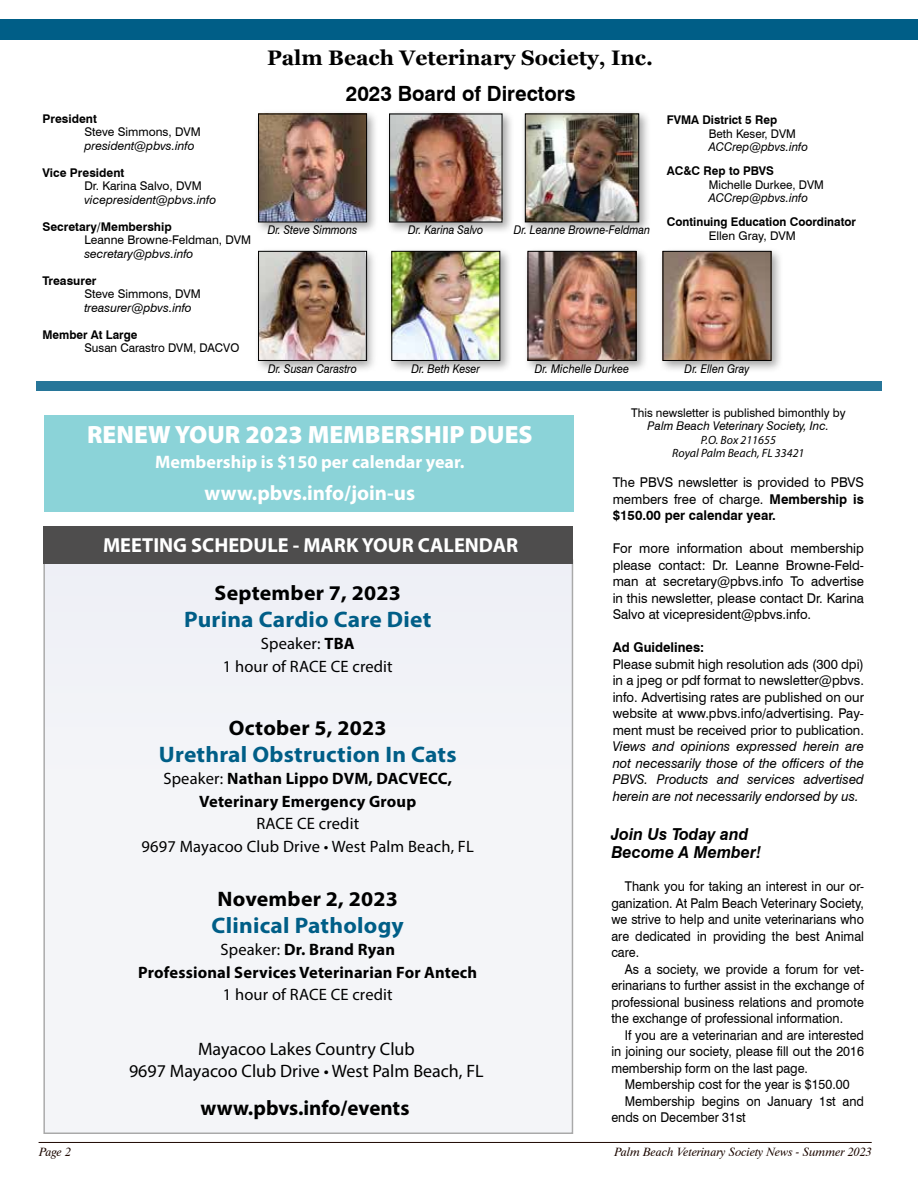
<style>
.page{position:relative;width:918px;height:1188px;background:#fff}
.page>*{position:absolute;margin:0;border:0;box-sizing:border-box;transform-origin:0 0}
.t1{font:900 25.05px "Myriad Pro";color:#fff}
.t2{font:700 22.5px "Myriad Pro";letter-spacing:.01em;color:#005e87;scale:1.04 1}
.t3{font:700 21px "Myriad Pro";letter-spacing:.01em;color:#000;scale:1.04 1}
.t4{font:700 21px "Georgia";color:#000}
.t5{font:700 21px "Swiss 721 BT";color:#000}
.t6{font:700 21px "Myriad Pro";letter-spacing:.01em;color:#000}
.t7{font:700 20.85px "Myriad Pro";color:#fff}
.t8{font:700 20.4px "Myriad Pro";color:#fff}
.t9{font:700 18.15px "Myriad Pro";color:#fff}
.t10{font:18px/21.6px "Myriad Pro";color:#000;text-align:center}
.t11{font:700 16.5px/22.5px "Myriad Pro";letter-spacing:.01em;color:#000;text-align:center}
.t12{font:16.5px/22.5px "Myriad Pro";letter-spacing:.01em;color:#000;text-align:center}
.t13{font:italic 700 16.5px/18px "Swiss 721 BT";color:#000}
.t14{font:13.5px/16.5px "Swiss 721 BT";color:#000;text-align:justify;scale:.93 1}
.t15{font:13.5px/16.5px "Swiss 721 BT";color:#000;text-align:justify}
.t16{font:italic 13.5px/16.5px "Swiss 721 BT";color:#000;text-align:justify}
.t17{font:700 13.5px "Swiss 721 BT";color:#000}
.t18{font:12px "Swiss 721 BT";color:#000}
.t19{font:italic 12px "Swiss 721 BT";color:#000}
.t20{font:700 12px "Swiss 721 BT";color:#000}
.t21{font:italic 12px "Swiss 721 BT";color:#000;scale:.9 1}
.t22{font:italic 12px "Dutch 801 BT";color:#1c0700}
.t23{font:italic 12px/13.5px "Myriad Pro";color:#000;text-align:center}
.s1{font-weight:700}
.s2{font-weight:400}
</style>
<div class="page">
<div style="left:44px;top:560px;width:528px;height:573px;background:#f4f5f8"></div>
<hr style="left:39px;top:1142px;width:833px;height:1px;background:#1c0700">
<div style="left:36px;top:382px;width:846px;height:9px;background:#277699"></div>
<div style="left:43px;top:526px;width:530px;height:38px;background:#4e4d4d"></div>
<div style="left:521px;top:109px;width:130px;height:126px;background:#000;opacity:.35"></div>
<img style="left:527px;top:116px;width:110px;height:104px">
<div style="left:525px;top:114px;width:114px;height:108px;border:1px solid #000"></div>
<div style="left:254px;top:109px;width:125px;height:126px;background:#000;opacity:.35"></div>
<img style="left:260px;top:116px;width:105px;height:104px">
<div style="left:258px;top:114px;width:109px;height:108px;border:1px solid #000"></div>
<div style="left:385px;top:109px;width:130px;height:126px;background:#000;opacity:.35"></div>
<img style="left:391px;top:116px;width:109px;height:104px">
<div style="left:389px;top:114px;width:113px;height:108px;border:1px solid #000"></div>
<div style="left:254px;top:247px;width:125px;height:126px;background:#000;opacity:.35"></div>
<img style="left:260px;top:253px;width:104px;height:106px">
<div style="left:258px;top:251px;width:109px;height:110px;border:1px solid #000"></div>
<div style="left:387px;top:247px;width:125px;height:126px;background:#000;opacity:.35"></div>
<img style="left:393px;top:253px;width:105px;height:106px">
<div style="left:391px;top:251px;width:109px;height:110px;border:1px solid #000"></div>
<div style="left:523px;top:247px;width:126px;height:126px;background:#000;opacity:.35"></div>
<img style="left:530px;top:253px;width:104px;height:106px">
<div style="left:528px;top:251px;width:108px;height:110px;border:1px solid #000"></div>
<div style="left:0;top:19px;width:918px;height:21px;background:#005e87"></div>
<div style="left:658px;top:247px;width:126px;height:126px;background:#000;opacity:.35"></div>
<img style="left:665px;top:253px;width:104px;height:106px">
<div style="left:663px;top:251px;width:108px;height:110px;border:1px solid #000"></div>
<div style="left:44px;top:415px;width:530px;height:97px;background:#8bd3d8"></div>
<h3 class="t4" style="left:267px;top:42px;width:387px">Palm Beach Veterinary Society, Inc.</h3>
<p class="t20" style="left:42px;top:111px;width:56px">President</p>
<p class="t18" style="left:84px;top:125px;width:118px">Steve Simmons, DVM</p>
<p class="t19" style="left:84px;top:138px;width:112px">president@pbvs.info</p>
<p class="t20" style="left:42px;top:165px;width:83px">Vice President</p>
<p class="t18" style="left:84px;top:179px;width:119px">Dr. Karina Salvo, DVM</p>
<p class="t19" style="left:84px;top:192px;width:133px">vicepresident@pbvs.info</p>
<p class="t20" style="left:42px;top:219px;width:131px">Secretary/Membership</p>
<p class="t18" style="left:84px;top:233px;width:168px">Leanne Browne-Feldman, DVM</p>
<p class="t19" style="left:84px;top:246px;width:111px">secretary@pbvs.info</p>
<p class="t20" style="left:42px;top:273px;width:56px">Treasurer</p>
<p class="t18" style="left:84px;top:287px;width:118px">Steve Simmons, DVM</p>
<p class="t19" style="left:84px;top:300px;width:109px">treasurer@pbvs.info</p>
<p class="t20" style="left:42px;top:327px;width:97px">Member At Large</p>
<p class="t18" style="left:84px;top:341px;width:156px">Susan Carastro DVM, DACVO</p>
<h3 class="t5" style="left:346px;top:80px;width:231px">2023 Board of Directors</h3>
<p class="t21" style="left:268px;top:223px;width:101px">Dr. Steve Simmons</p>
<p class="t21" style="left:408px;top:223px;width:85px">Dr. Karina Salvo</p>
<p class="t21" style="left:514px;top:223px;width:153px">Dr. Leanne Browne-Feldman</p>
<p class="t20" style="left:667px;top:113px;width:112px">FVMA District 5 Rep</p>
<p class="t18" style="left:709px;top:126px;width:88px">Beth Keser, DVM</p>
<p class="t19" style="left:709px;top:140px;width:101px">ACCrep@pbvs.info</p>
<p class="t20" style="left:667px;top:164px;width:109px">AC&amp;C Rep to PBVS</p>
<p class="t18" style="left:709px;top:177px;width:116px">Michelle Durkee, DVM</p>
<p class="t19" style="left:709px;top:191px;width:101px">ACCrep@pbvs.info</p>
<p class="t20" style="left:667px;top:215px;width:191px">Continuing Education Coordinator</p>
<p class="t18" style="left:709px;top:228px;width:88px">Ellen Gray, DVM</p>
<p class="t21" style="left:268px;top:361px;width:100px">Dr. Susan Carastro</p>
<p class="t21" style="left:411px;top:361px;width:78px">Dr. Beth Keser</p>
<p class="t21" style="left:535px;top:361px;width:106px">Dr. Michelle Durkee</p>
<p class="t21" style="left:685px;top:361px;width:73px">Dr. Ellen Gray</p>
<h1 class="t1" style="left:87px;top:418px;width:447px">RENEW YOUR 2023 MEMBERSHIP DUES</h1>
<h3 class="t9" style="left:155px;top:450px;width:311px">Membership is $150 per calendar year.</h3>
<h3 class="t7" style="left:205px;top:479px;width:212px">www.pbvs.info/join-us</h3>
<h3 class="t8" style="left:103px;top:532px;width:417px">MEETING SCHEDULE - MARK YOUR CALENDAR</h3>
<h3 class="t3" style="left:215px;top:579px;width:181px">September 7, 2023</h3>
<h2 class="t2" style="left:184px;top:605px;width:239px">Purina Cardio Care Diet</h2>
<p class="t12" style="left:223px;top:632px;width:172px">Speaker: <span class="s1">TBA<br></span>1 hour of RACE CE credit</p>
<h3 class="t3" style="left:229px;top:714px;width:153px">October 5, 2023</h3>
<h2 class="t2" style="left:159px;top:740px;width:288px">Urethral Obstruction In Cats</h2>
<p class="t11" style="left:163px;top:767px;width:290px"><span class="s2">Speaker:</span> Nathan Lippo DVM, DACVECC,<br>Veterinary Emergency Group</p>
<p class="t12" style="left:142px;top:812px;width:334px">RACE CE credit<br>9697 Mayacoo Club Drive • West Palm Beach, FL</p>
<h3 class="t3" style="left:218px;top:885px;width:175px">November 2, 2023</h3>
<h2 class="t2" style="left:212px;top:911px;width:186px">Clinical Pathology</h2>
<p class="t11" style="left:138px;top:938px;width:340px"><span class="s2">Speaker:</span> Dr. Brand Ryan<br>Professional Services Veterinarian For Antech</p>
<p class="t12" style="left:223px;top:983px;width:172px">1 hour of RACE CE credit</p>
<h3 class="t10" style="left:129px;top:1038px;width:356px">Mayacoo Lakes Country Club<br>9697 Mayacoo Club Drive • West Palm Beach, FL</h3>
<h3 class="t6" style="left:200px;top:1094px;width:211px">www.pbvs.info/events</h3>
<p class="t18" style="left:631px;top:405px;width:216px">This newsletter is published bimonthly by</p>
<p class="t19" style="left:648px;top:419px;width:183px">Palm Beach Veterinary Society, Inc.</p>
<p class="t23" style="left:672px;top:433px;width:134px">P.O. Box 211655<br>Royal Palm Beach, FL 33421</p>
<p class="t15" style="left:613px;top:474px;width:253px">The PBVS newsletter is provided to PBVS members free of charge. <span class="s1">Membership is $150.00 per calendar year.</span></p>
<p class="t15" style="left:613px;top:540px;width:253px">For more information about membership please contact: Dr. Leanne Browne-Feld&shy;man at secretary@pbvs.info To advertise in this newsletter, please contact Dr. Karina Salvo at vicepresident@pbvs.info.</p>
<p class="t17" style="left:613px;top:639px;width:93px">Ad Guidelines:</p>
<p class="t15" style="left:613px;top:655px;width:253px">Please submit high resolution ads (300 dpi) in a jpeg or pdf format to newsletter@pbvs. info. Advertising rates are published on our website at www.pbvs.info/advertising. Pay&shy;ment must be received prior to publication.</p>
<p class="t16" style="left:613px;top:738px;width:253px">Views and opinions expressed herein are not necessarily those of the officers of the PBVS. Products and services advertised herein are not necessarily endorsed by us.</p>
<p class="t13" style="left:611px;top:825px;width:152px">Join Us Today and<br>Become A Member!</p>
<p class="t14" style="left:611px;top:878px;width:273px;text-indent:14px">Thank you for taking an interest in our or&shy;ganization. At Palm Beach Veterinary Society, we strive to help and unite veterinarians who are dedicated in providing the best Animal care.</p>
<p class="t14" style="left:611px;top:961px;width:273px;text-indent:13px">As a society, we provide a forum for vet&shy;erinarians to further assist in the exchange of professional business relations and promote the exchange of professional information.</p>
<p class="t14" style="left:611px;top:1027px;width:273px;text-indent:13px">If you are a veterinarian and are interested in joining our society, please fill out the 2016 membership form on the last page.</p>
<p class="t14" style="left:625px;top:1076px;width:243px">Membership cost for the year is $150.00</p>
<p class="t14" style="left:625px;top:1093px;width:259px">Membership begins on January 1st and</p>
<p class="t14" style="left:611px;top:1109px;width:146px">ends on December 31st</p>
<p class="t22" style="left:39px;top:1145px;width:33px">Page 2</p>
<p class="t22" style="left:615px;top:1145px;width:259px">Palm Beach Veterinary Society News - Summer 2023</p>
</div>
